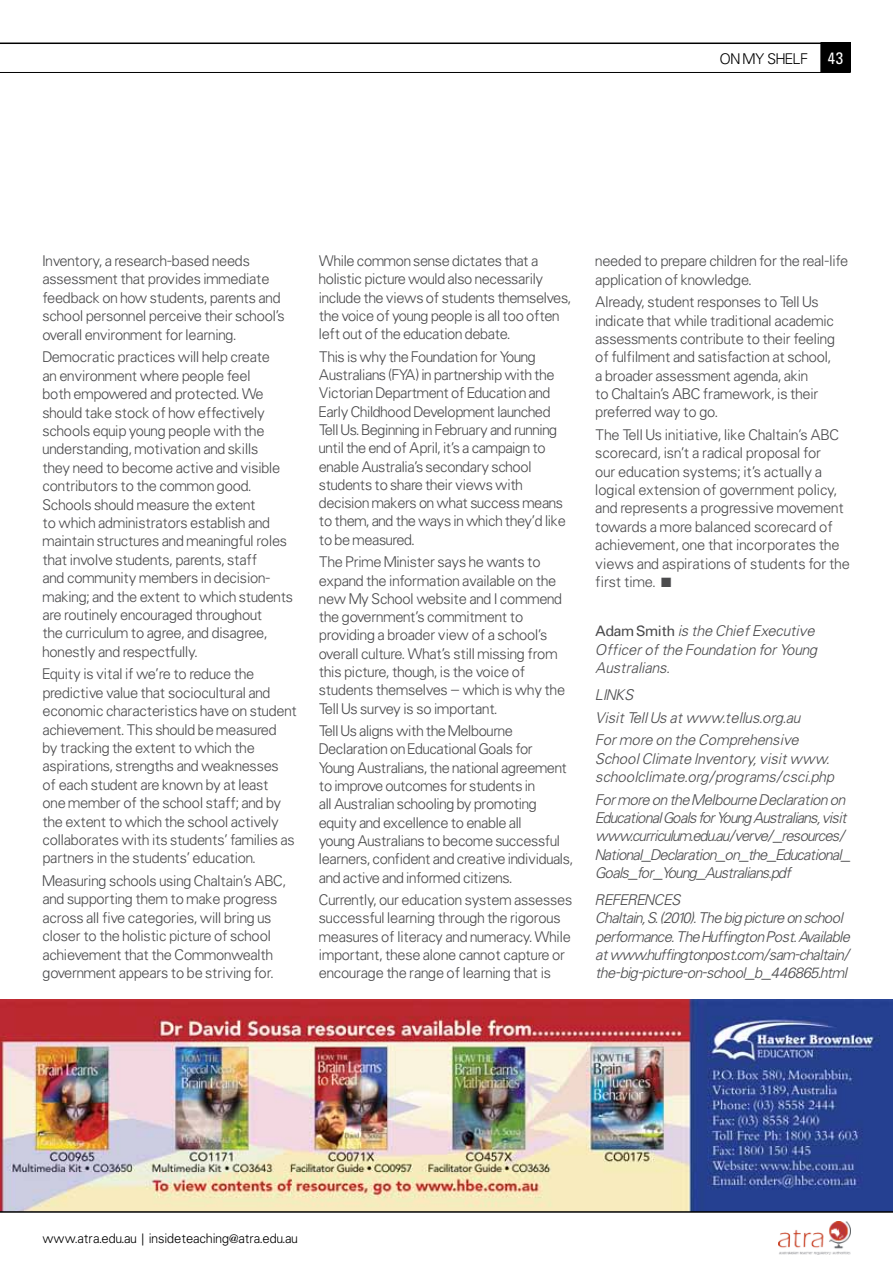
<style>
.page{position:relative;width:893px;height:1263px;background:#fff}
.page>*{position:absolute;margin:0;border:0;box-sizing:border-box;transform-origin:0 0}
.t1{font:15px "Uniform Cond";color:#fff}
.t2{font:300 13.5px/18.3px "Uniform";letter-spacing:-.01em;color:#4b4b4d}
.t3{font:italic 300 13.5px/18.3px "Uniform";letter-spacing:-.04em;color:#4b4b4d}
.t4{font:italic 300 13.5px/18.3px "Uniform";color:#4b4b4d}
.t5{font:300 13.5px "Uniform";color:#000}
.t6{font:300 12px "Uniform";color:#000}
.s1{font-weight:400;font-style:normal}
</style>
<div class="page">
<img style="left:0;top:999px;width:893px;height:212px">
<hr style="left:0;top:1211px;width:893px;height:2px;background:#000">
<img style="left:778px;top:1222px;width:72px;height:32px">
<hr style="left:0;top:43px;width:850px;height:1px;background:#000">
<hr style="left:0;top:72px;width:850px;height:1px;background:#000">
<div style="left:821px;top:43px;width:29px;height:29px;background:#000"></div>
<p class="t5" style="left:720px;top:49px;width:90px">ON MY SHELF</p>
<p class="t1" style="left:828px;top:48px;width:17px">43</p>
<p class="t2" style="left:43px;top:251px;width:244px">Inventory, a research-based needs assessment that provides immediate feedback on how students, parents and school personnel perceive their school’s overall environment for learning.</p>
<p class="t2" style="left:43px;top:348px;width:252px">Democratic practices will help create<br>an environment where people feel<br>both empowered and protected. We should take stock of how effectively schools equip young people with the understanding, motivation and skills<br>they need to become active and visible contributors to the common good.<br>Schools should measure the extent<br>to which administrators establish and maintain structures and meaningful roles that involve students, parents, staff<br>and community members in decision&shy;making; and the extent to which students are routinely encouraged throughout<br>the curriculum to agree, and disagree, honestly and respectfully.</p>
<p class="t2" style="left:43px;top:665px;width:256px">Equity is vital if we’re to reduce the predictive value that sociocultural and economic characteristics have on student achievement. This should be measured<br>by tracking the extent to which the aspirations, strengths and weaknesses<br>of each student are known by at least<br>one member of the school staff; and by the extent to which the school actively collaborates with its students’ families as partners in the students’ education.</p>
<p class="t2" style="left:43px;top:871px;width:245px">Measuring schools using Chaltain’s ABC, and supporting them to make progress across all five categories, will bring us closer to the holistic picture of school achievement that the Commonwealth government appears to be striving for.</p>
<p class="t2" style="left:319px;top:252px;width:254px">While common sense dictates that a holistic picture would also necessarily include the views of students themselves, the voice of young people is all too often left out of the education debate.</p>
<p class="t2" style="left:319px;top:347px;width:248px">This is why the Foundation for Young Australians (FYA) in partnership with the Victorian Department of Education and Early Childhood Development launched Tell Us. Beginning in February and running until the end of April, it’s a campaign to enable Australia’s secondary school students to share their views with decision makers on what success means to them, and the ways in which they’d like to be measured.</p>
<p class="t2" style="left:319px;top:553px;width:248px">The Prime Minister says he wants to expand the information available on the new My School website and I commend the government’s commitment to providing a broader view of a school’s overall culture. What’s still missing from this picture, though, is the voice of students themselves – which is why the Tell Us survey is so important.</p>
<p class="t2" style="left:319px;top:722px;width:255px">Tell Us aligns with the Melbourne Declaration on Educational Goals for<br>Young Australians, the national agreement to improve outcomes for students in<br>all Australian schooling by promoting equity and excellence to enable all<br>young Australians to become successful learners, confident and creative individuals, and active and informed citizens.</p>
<p class="t2" style="left:319px;top:890px;width:255px">Currently, our education system assesses successful learning through the rigorous measures of literacy and numeracy. While important, these alone cannot capture or encourage the range of learning that is</p>
<p class="t2" style="left:595px;top:252px;width:254px">needed to prepare children for the real-life application of knowledge.</p>
<p class="t2" style="left:595px;top:293px;width:241px">Already, student responses to Tell Us indicate that while traditional academic assessments contribute to their feeling of fulfilment and satisfaction at school, a broader assessment agenda, akin<br>to Chaltain’s ABC framework, is their preferred way to go.</p>
<p class="t2" style="left:595px;top:425px;width:256px">The Tell Us initiative, like Chaltain’s ABC scorecard, isn’t a radical proposal for<br>our education systems; it’s actually a logical extension of government policy, and represents a progressive movement towards a more balanced scorecard of achievement, one that incorporates the views and aspirations of students for the first time. ■</p>
<p class="t4" style="left:595px;top:622px;width:223px"><span class="s1">Adam Smith</span> is the Chief Executive<br>Officer of the Foundation for Young<br>Australians.</p>
<p class="t4" style="left:595px;top:683px;width:206px;line-height:22.6px">LINKS<br>Visit Tell Us at www.tellus.org.au<br>For more on the Comprehensive</p>
<p class="t4" style="left:595px;top:749px;width:240px">School Climate Inventory, visit www. schoolclimate.org/programs/csci.php</p>
<p class="t3" style="left:595px;top:790px;width:256px">For more on the Melbourne Declaration on Educational Goals for Young Australians, visit www.curriculum.edu.au/verve/_resources/ National_Declaration_on_the_Educational_ Goals_for_Young_Australians.pdf</p>
<p class="t3" style="left:595px;top:890px;width:256px">REFERENCES<br>Chaltain, S. (2010). The big picture on school performance. The Huffington Post. Available at www.huffingtonpost.com/sam-chaltain/ the-big-picture-on-school_b_446865.html</p>
<p class="t6" style="left:43px;top:1230px;width:257px">www.atra.edu.au | insideteaching@atra.edu.au</p>
</div>
